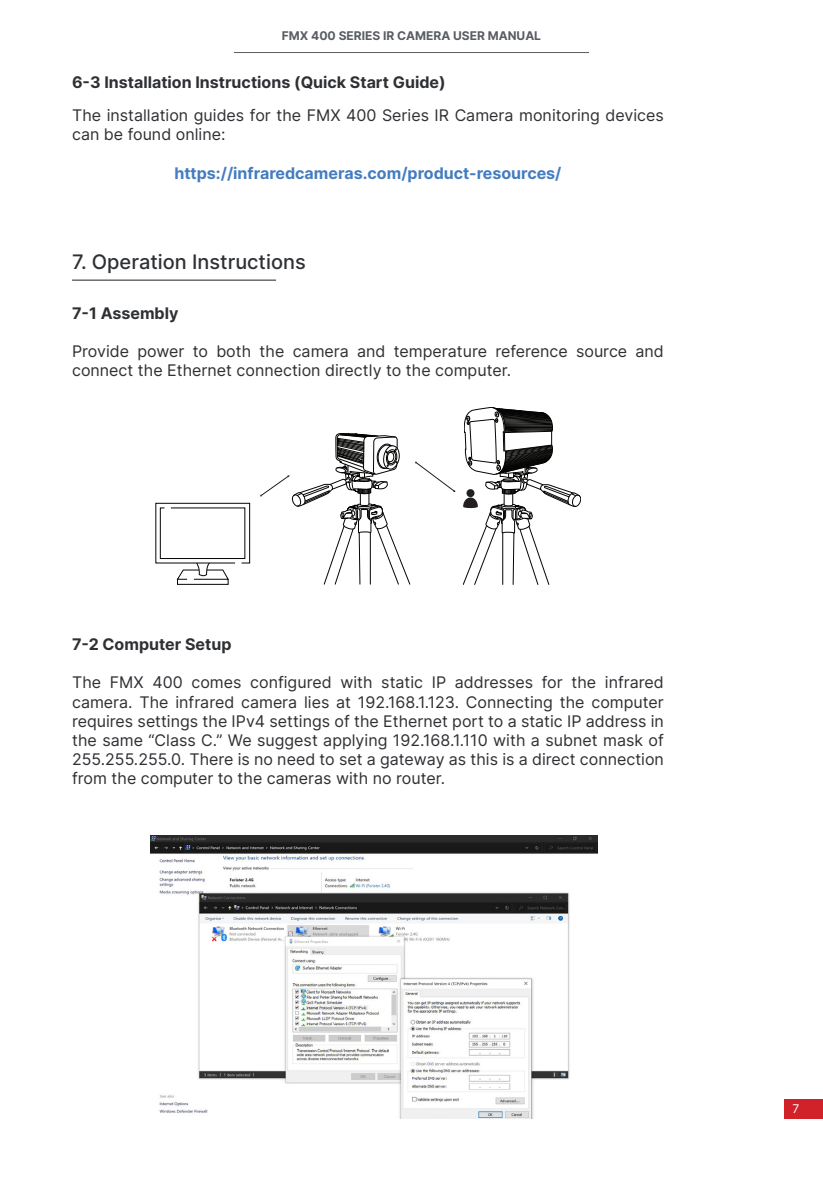
<style>
.page{position:relative;width:823px;height:1191px;background:#fff}
.page>*{position:absolute;margin:0;border:0;box-sizing:border-box;transform-origin:0 0}
.t1{font:500 20px "Inter";color:#2e3033}
.t2{font:16px/19.2px "Inter";color:#2e3033}
.t3{font:700 16px "Inter";color:#2e3033}
.t4{font:700 16px "Inter";color:#447cbf}
.t5{font:700 12px "Inter";color:#595c61}
.t6{font:700 12px "Montserrat";color:#231f20}
.t7{font:12px "Inter";color:#fff}
</style>
<div class="page">
<hr style="left:234px;top:52px;width:354px;height:1px;background:#595c61">
<div style="left:784px;top:1098px;width:38px;height:20px;background:#d12129"></div>
<hr style="left:72px;top:280px;width:204px;height:1px;background:#231f20">
<svg style="left:155px;top:503px;width:95px;height:76px"></svg>
<svg style="left:463px;top:407px;width:117px;height:177px"></svg>
<svg style="left:260px;top:433px;width:195px;height:151px"></svg>
<img style="left:150px;top:836px;width:446px;height:282px">
<p class="t5" style="left:282px;top:27px;width:260px">FMX 400 SERIES IR CAMERA USER MANUAL</p>
<p class="t3" style="left:72px;top:70px;width:375px">6-3 Installation Instructions (Quick Start Guide)</p>
<p class="t2" style="left:72px;top:105px;width:593px">The installation guides for the FMX 400 Series IR Camera monitoring devices can be found online:</p>
<p class="t4" style="left:174px;top:161px;width:388px">https://infraredcameras.com/product-resources/</p>
<p class="t1" style="left:72px;top:247px;width:235px">7. Operation Instructions</p>
<p class="t3" style="left:72px;top:301px;width:108px">7-1 Assembly</p>
<p class="t2" style="left:72px;top:341px;width:593px">Provide power to both the camera and temperature reference source and connect the Ethernet connection directly to the computer.</p>
<p class="t6" style="left:397px;top:347px;width:179px">FMX 400 SERIES IR CAMERA</p>
<p class="t3" style="left:72px;top:632px;width:161px">7-2 Computer Setup</p>
<p class="t2" style="left:72px;top:672px;width:593px;text-align:justify">The FMX 400 comes configured with static IP addresses for the infrared camera. The infrared camera lies at 192.168.1.123. Connecting the computer requires settings the IPv4 settings of the Ethernet port to a static IP address in the same “Class C.” We suggest applying 192.168.1.110 with a subnet mask of 255.255.255.0. There is no need to set a gateway as this is a direct connection from the computer to the cameras with no router.</p>
<p class="t7" style="left:792px;top:1099px;width:8px">7</p>
</div>
